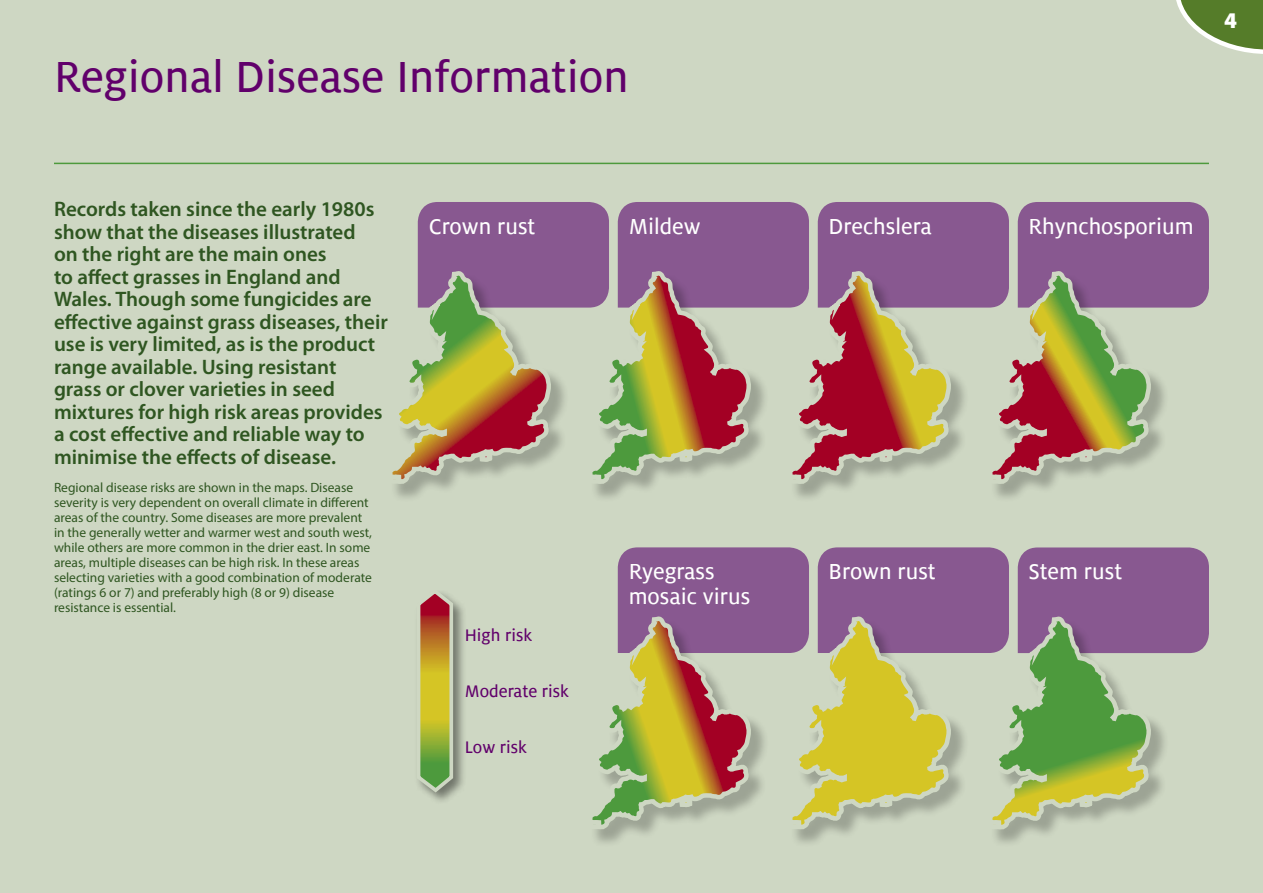
<style>
.page{position:relative;width:1263px;height:893px;background:#ced7c3}
.page>*{position:absolute;margin:0;border:0;box-sizing:border-box;transform-origin:0 0}
.t1{font:48px "Milo Text";color:#61006b}
.t2{font:24px/25.5px "Milo Text";color:#fff}
.t3{font:900 22.5px "Myriad Pro";color:#fff}
.t4{font:600 21px/22.5px "Myriad Pro";color:#2f5621}
.t5{font:18.45px "Milo Text";color:#61006b}
.t6{font:13.5px/15px "Myriad Pro";color:#2f5621}
</style>
<div class="page">
<div style="left:790px;top:274px;width:179px;height:228px;background:#000;opacity:.24"></div>
<svg style="left:786px;top:162px;width:168px;height:339px"></svg>
<svg style="left:786px;top:472px;width:18px;height:14px"></svg>
<svg style="left:876px;top:449px;width:19px;height:16px"></svg>
<svg style="left:790px;top:501px;width:164px;height:342px"></svg>
<svg style="left:995px;top:831px;width:57px;height:12px"></svg>
<div style="left:590px;top:274px;width:179px;height:228px;background:#000;opacity:.24"></div>
<svg style="left:586px;top:162px;width:168px;height:339px"></svg>
<svg style="left:586px;top:472px;width:18px;height:14px"></svg>
<svg style="left:676px;top:449px;width:19px;height:16px"></svg>
<div style="left:990px;top:274px;width:179px;height:228px;background:#000;opacity:.24"></div>
<svg style="left:986px;top:162px;width:168px;height:340px"></svg>
<svg style="left:986px;top:472px;width:18px;height:14px"></svg>
<svg style="left:1076px;top:449px;width:19px;height:16px"></svg>
<div style="left:390px;top:274px;width:180px;height:228px;background:#000;opacity:.24"></div>
<svg style="left:555px;top:202px;width:654px;height:225px"></svg>
<svg style="left:386px;top:162px;width:169px;height:340px"></svg>
<svg style="left:386px;top:472px;width:18px;height:14px"></svg>
<svg style="left:476px;top:449px;width:19px;height:16px"></svg>
<svg style="left:590px;top:501px;width:164px;height:342px"></svg>
<svg style="left:590px;top:547px;width:619px;height:284px"></svg>
<div style="left:414px;top:588px;width:53px;height:218px;background:#000;opacity:.45"></div>
<svg style="left:414px;top:588px;width:41px;height:207px"></svg>
<hr style="left:54px;top:163px;width:1155px;height:1px;background:#4d9a3c">
<svg style="left:1176px;top:0;width:87px;height:54px"></svg>
<h1 class="t1" style="left:54px;top:51px;width:576px">Regional Disease Information</h1>
<h3 class="t3" style="left:1224px;top:5px;width:14px">4</h3>
<p class="t4" style="left:54px;top:197px;width:335px">Records taken since the early 1980s show that the diseases illustrated<br>on the right are the main ones<br>to affect grasses in England and Wales. Though some fungicides are effective against grass diseases, their use is very limited, as is the product range available. Using resistant grass or clover varieties in seed mixtures for high risk areas provides a cost effective and reliable way to minimise the effects of disease.</p>
<p class="t6" style="left:54px;top:479px;width:320px">Regional disease risks are shown in the maps. Disease severity is very dependent on overall climate in different areas of the country. Some diseases are more prevalent in the generally wetter and warmer west and south west, while others are more common in the drier east. In some areas, multiple diseases can be high risk. In these areas selecting varieties with a good combination of moderate (ratings 6 or 7) and preferably high (8 or 9) disease resistance is essential.</p>
<h2 class="t2" style="left:429px;top:213px;width:108px">Crown rust</h2>
<h2 class="t2" style="left:629px;top:213px;width:74px">Mildew</h2>
<h2 class="t2" style="left:1029px;top:213px;width:166px">Rhynchosporium</h2>
<h2 class="t2" style="left:829px;top:213px;width:105px">Drechslera</h2>
<h3 class="t5" style="left:465px;top:625px;width:69px">High risk</h3>
<h3 class="t5" style="left:465px;top:681px;width:105px">Moderate risk</h3>
<h3 class="t5" style="left:465px;top:737px;width:64px">Low risk</h3>
<h2 class="t2" style="left:629px;top:559px;width:123px">Ryegrass mosaic virus</h2>
<h2 class="t2" style="left:829px;top:559px;width:109px">Brown rust</h2>
<h2 class="t2" style="left:1029px;top:559px;width:95px">Stem rust</h2>
</div>
